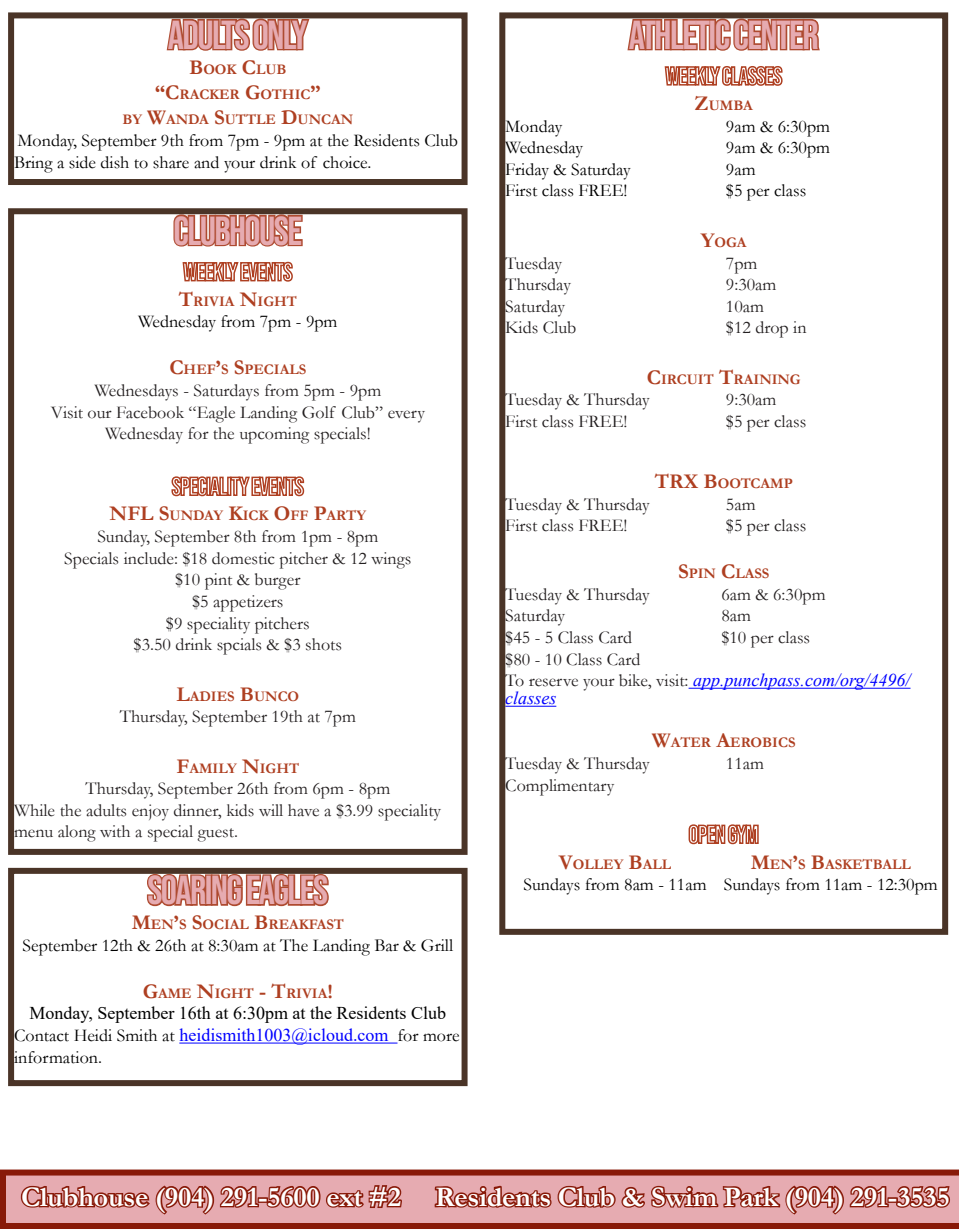
<style>
.page{position:relative;width:959px;height:1229px;background:#fff}
.page>*{position:absolute;margin:0;border:0;box-sizing:border-box;transform-origin:0 0}
.t1{font:40.5px "Bebas Neue";letter-spacing:-.04em;color:#e6abb1}
.t2{font:700 28.5px "Garamond";letter-spacing:-.01em;color:#fff}
.t3{font:18px/21.6px "Garamond";color:#231f20;text-align:center}
.t4{font:18px/21.6px "Garamond";color:#000}
.t5{font:italic 18px/18px "Times New Roman";color:#00f}
.t6{font:18px "Times New Roman";color:#000}
.t7{font:700 14.7px "Garamond";color:#ae3f21}
.s1{font-size:21px}
.s2{font-family:"Times New Roman";color:#00f}
.s3{font-family:"Garamond";font-style:normal;color:#231f20}
</style>
<div class="page">
<svg style="left:173px;top:215px;width:130px;height:67px"></svg>
<svg style="left:171px;top:476px;width:134px;height:21px"></svg>
<div style="left:8px;top:208px;width:459px;height:647px;border:6px solid #4a3427"></div>
<hr style="left:688px;top:688px;width:222px;height:1px;background:#00f">
<hr style="left:505px;top:706px;width:51px;height:1px;background:#00f">
<svg style="left:627px;top:19px;width:193px;height:67px"></svg>
<svg style="left:688px;top:824px;width:71px;height:21px"></svg>
<div style="left:499px;top:12px;width:449px;height:922px;border:6px solid #4a3427"></div>
<svg style="left:166px;top:19px;width:144px;height:32px"></svg>
<div style="left:8px;top:12px;width:459px;height:173px;border:6px solid #4a3427"></div>
<svg style="left:145px;top:867px;width:185px;height:40px"></svg>
<div style="left:8px;top:868px;width:459px;height:218px;border:6px solid #4a3427"></div>
<svg style="left:0;top:1169px;width:958px;height:59px;background:#cc8383"></svg>
<svg style="left:19px;top:1042px;width:384px;height:186px"></svg>
<svg style="left:433px;top:985px;width:519px;height:243px"></svg>
<p class="t1" style="left:168px;top:12px;width:141px">ADULTS ONLY</p>
<p class="t7" style="left:189px;top:59px;width:27px"><span class="s1">B</span>OOK</p>
<p class="t7" style="left:242px;top:59px;width:46px"><span class="s1">C</span>LUB</p>
<p class="t7" style="left:155px;top:85px;width:167px"><span class="s1">“C</span>RACKER <span class="s1">G</span>OTHIC<span class="s1">”</span></p>
<p class="t7" style="left:122px;top:110px;width:232px">BY <span class="s1">W</span>ANDA <span class="s1">S</span>UTTLE <span class="s1">D</span>UNCAN</p>
<p class="t4" style="left:18px;top:129px;width:442px">Monday, September 9th from 7pm - 9pm at the Residents Club</p>
<p class="t4" style="left:14px;top:151px;width:358px">Bring a side dish to share and your drink of choice.</p>
<p class="t1" style="left:174px;top:208px;width:130px">CLUBHOUSE</p>
<p class="t7" style="left:179px;top:291px;width:120px"><span class="s1">T</span>RIVIA <span class="s1">N</span>IGHT</p>
<p class="t4" style="left:138px;top:310px;width:201px">Wednesday from 7pm - 9pm</p>
<p class="t7" style="left:169px;top:360px;width:138px"><span class="s1">C</span>HEF<span class="s1">’</span>S <span class="s1">S</span>PECIALS</p>
<p class="t3" style="left:94px;top:379px;width:288px">Wednesdays - Saturdays from 5pm - 9pm</p>
<p class="t3" style="left:51px;top:400px;width:375px">Visit our Facebook “Eagle Landing Golf Club” every<br>Wednesday for the upcoming specials!</p>
<p class="t7" style="left:110px;top:506px;width:258px"><span class="s1">NFL S</span>UNDAY <span class="s1">K</span>ICK <span class="s1">O</span>FF <span class="s1">P</span>ARTY</p>
<p class="t3" style="left:64px;top:525px;width:348px">Sunday, September 8th from 1pm - 8pm<br>Specials include: $18 domestic pitcher &amp; 12 wings $10 pint &amp; burger<br>$5 appetizers<br>$9 speciality pitchers<br>$3.50 drink spcials &amp; $3 shots</p>
<p class="t7" style="left:176px;top:686px;width:123px"><span class="s1">L</span>ADIES <span class="s1">B</span>UNCO</p>
<p class="t3" style="left:120px;top:705px;width:238px">Thursday, September 19th at 7pm</p>
<p class="t7" style="left:176px;top:758px;width:124px"><span class="s1">F</span>AMILY <span class="s1">N</span>IGHT</p>
<p class="t3" style="left:85px;top:777px;width:306px">Thursday, September 26th from 6pm - 8pm</p>
<p class="t3" style="left:14px;top:799px;width:428px">While the adults enjoy dinner, kids will have a $3.99 speciality</p>
<p class="t3" style="left:14px;top:820px;width:225px">menu along with a special guest.</p>
<p class="t1" style="left:147px;top:867px;width:182px">SOARING EAGLES</p>
<p class="t7" style="left:132px;top:914px;width:214px"><span class="s1">M</span>EN<span class="s1">’</span>S <span class="s1">S</span>OCIAL <span class="s1">B</span>REAKFAST</p>
<p class="t4" style="left:22px;top:934px;width:432px">September 12th &amp; 26th at 8:30am at The Landing Bar &amp; Grill</p>
<p class="t7" style="left:143px;top:983px;width:191px"><span class="s1">G</span>AME <span class="s1">N</span>IGHT <span class="s1">- T</span>RIVIA<span class="s1">!</span></p>
<p class="t6" style="left:30px;top:1000px;width:418px">Monday, September 16th at 6:30pm at the Residents Club</p>
<p class="t4" style="left:14px;top:1024px;width:447px">Contact Heidi Smith at <span class="s2">heidismith1003@icloud.com</span> for more information.</p>
<p class="t1" style="left:628px;top:12px;width:191px">ATHLETIC CENTER</p>
<p class="t7" style="left:694px;top:95px;width:60px"><span class="s1">Z</span>UMBA</p>
<p class="t4" style="left:505px;top:115px;width:58px">Monday</p>
<p class="t4" style="left:726px;top:115px;width:106px">9am &amp; 6:30pm</p>
<p class="t4" style="left:505px;top:136px;width:79px">Wednesday</p>
<p class="t4" style="left:726px;top:136px;width:106px">9am &amp; 6:30pm</p>
<p class="t4" style="left:505px;top:158px;width:127px">Friday &amp; Saturday</p>
<p class="t4" style="left:726px;top:158px;width:31px">9am</p>
<p class="t4" style="left:505px;top:179px;width:124px">First class FREE!</p>
<p class="t4" style="left:726px;top:179px;width:82px">$5 per class</p>
<p class="t7" style="left:700px;top:232px;width:47px"><span class="s1">Y</span>OGA</p>
<p class="t3" style="left:505px;top:251px;width:58px">Tuesday</p>
<p class="t3" style="left:726px;top:251px;width:33px">7pm</p>
<p class="t3" style="left:505px;top:273px;width:67px">Thursday</p>
<p class="t3" style="left:726px;top:273px;width:52px">9:30am</p>
<p class="t3" style="left:505px;top:295px;width:61px">Saturday</p>
<p class="t3" style="left:726px;top:295px;width:40px">10am</p>
<p class="t3" style="left:505px;top:316px;width:73px">Kids Club</p>
<p class="t3" style="left:726px;top:316px;width:82px">$12 drop in</p>
<p class="t7" style="left:646px;top:369px;width:155px"><span class="s1">C</span>IRCUIT <span class="s1">T</span>RAINING</p>
<p class="t3" style="left:505px;top:388px;width:146px">Tuesday &amp; Thursday</p>
<p class="t3" style="left:726px;top:388px;width:52px">9:30am</p>
<p class="t3" style="left:505px;top:410px;width:124px">First class FREE!</p>
<p class="t3" style="left:726px;top:410px;width:82px">$5 per class</p>
<p class="t7" style="left:654px;top:473px;width:139px"><span class="s1">TRX B</span>OOTCAMP</p>
<p class="t3" style="left:505px;top:493px;width:146px">Tuesday &amp; Thursday</p>
<p class="t3" style="left:726px;top:493px;width:31px">5am</p>
<p class="t3" style="left:505px;top:514px;width:124px">First class FREE!</p>
<p class="t3" style="left:726px;top:514px;width:82px">$5 per class</p>
<p class="t7" style="left:678px;top:563px;width:93px"><span class="s1">S</span>PIN <span class="s1">C</span>LASS</p>
<p class="t3" style="left:505px;top:583px;width:146px">Tuesday &amp; Thursday</p>
<p class="t3" style="left:721px;top:583px;width:106px">6am &amp; 6:30pm</p>
<p class="t3" style="left:505px;top:604px;width:61px">Saturday</p>
<p class="t3" style="left:721px;top:604px;width:31px">8am</p>
<p class="t3" style="left:505px;top:626px;width:128px">$45 - 5 Class Card</p>
<p class="t3" style="left:721px;top:626px;width:90px">$10 per class</p>
<p class="t3" style="left:505px;top:647px;width:137px">$80 - 10 Class Card</p>
<p class="t5" style="left:505px;top:671px;width:406px"><span class="s3">To reserve your bike, visit:</span> app.punchpass.com/org/4496/ classes</p>
<p class="t7" style="left:652px;top:733px;width:145px"><span class="s1">W</span>ATER <span class="s1">A</span>EROBICS</p>
<p class="t3" style="left:505px;top:752px;width:146px">Tuesday &amp; Thursday</p>
<p class="t3" style="left:726px;top:752px;width:40px">11am</p>
<p class="t3" style="left:505px;top:773px;width:111px">Complimentary</p>
<p class="t7" style="left:559px;top:854px;width:114px"><span class="s1">V</span>OLLEY <span class="s1">B</span>ALL</p>
<p class="t4" style="left:523px;top:873px;width:184px">Sundays from 8am - 11am</p>
<p class="t7" style="left:750px;top:854px;width:162px"><span class="s1">M</span>EN<span class="s1">’</span>S <span class="s1">B</span>ASKETBALL</p>
<p class="t4" style="left:723px;top:873px;width:215px">Sundays from 11am - 12:30pm</p>
<p class="t2" style="left:21px;top:1177px;width:930px">Clubhouse (904) 291-5600 ext #2 Residents Club &amp; Swim Park (904) 291-3535</p>
</div>
